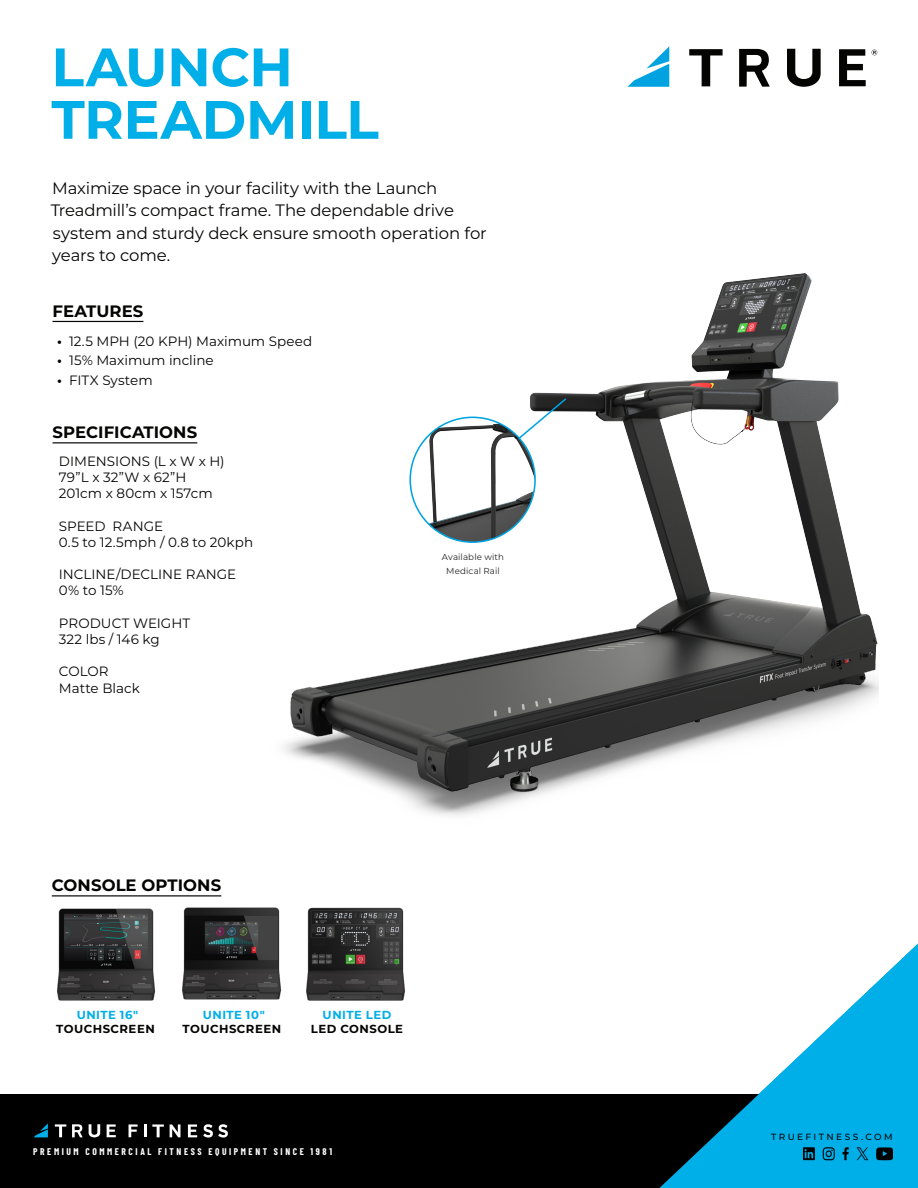
<style>
.page{position:relative;width:918px;height:1188px;background:#fff}
.page>*{position:absolute;margin:0;border:0;box-sizing:border-box;transform-origin:0 0}
.t1{font:700 54px "Montserrat";letter-spacing:-.005em;color:#00aee8}
.t2{font:16.5px/22.5px "Montserrat";letter-spacing:-.01em;color:#040503}
.Force{font:700 16.5px "Montserrat";letter-spacing:.005em;color:#040503}
.t3{font:13.5px "Montserrat";color:#040503}
.t4{font:700 13.5px "Montserrat";color:#040503}
.t5{font:700 11.7px "Montserrat";letter-spacing:.04em;color:#040503}
.t6{font:700 11.7px "Montserrat";letter-spacing:.045em;color:#00aee8}
.t7{font:500 10.65px "Gotham Condensed";letter-spacing:.27em;color:#fff}
.t8{font:500 9px "Gotham";letter-spacing:.295em;color:#040503}
.t9{font:500 9px "Montserrat";letter-spacing:.27em;color:#040503}
.t10{font:8.7px "Montserrat";letter-spacing:.015em;color:#231f20}
</style>
<div class="page">
<img style="left:283px;top:273px;width:595px;height:543px">
<svg style="left:627px;top:46px;width:42px;height:41px"></svg>
<svg style="left:787px;top:49px;width:34px;height:38px"></svg>
<svg style="left:839px;top:49px;width:27px;height:37px"></svg>
<svg style="left:689px;top:49px;width:34px;height:37px"></svg>
<svg style="left:739px;top:49px;width:31px;height:38px"></svg>
<svg style="left:872px;top:50px;width:5px;height:5px"></svg>
<svg style="left:516px;top:397px;width:52px;height:44px"></svg>
<hr style="left:53px;top:321px;width:90px;height:1px;background:#040503">
<hr style="left:53px;top:442px;width:144px;height:1px;background:#040503">
<img style="left:410px;top:417px;width:125px;height:125px;border-radius:62px">
<hr style="left:52px;top:895px;width:169px;height:1px;background:#040503">
<img style="left:57px;top:908px;width:99px;height:93px">
<img style="left:306px;top:907px;width:99px;height:94px">
<img style="left:182px;top:907px;width:100px;height:93px">
<div style="left:0;top:1095px;width:918px;height:93px;background:#000"></div>
<svg style="left:659px;top:944px;width:259px;height:244px;fill:#00aee8"></svg>
<svg style="left:34px;top:1123px;width:14px;height:14px"></svg>
<svg style="left:89px;top:1124px;width:11px;height:13px"></svg>
<svg style="left:107px;top:1124px;width:9px;height:13px"></svg>
<svg style="left:55px;top:1124px;width:11px;height:13px"></svg>
<svg style="left:72px;top:1124px;width:11px;height:13px"></svg>
<svg style="left:129px;top:1124px;width:9px;height:13px"></svg>
<svg style="left:144px;top:1124px;width:20px;height:13px"></svg>
<svg style="left:170px;top:1124px;width:10px;height:13px"></svg>
<svg style="left:188px;top:1124px;width:9px;height:13px"></svg>
<svg style="left:203px;top:1124px;width:25px;height:14px"></svg>
<p class="t1" style="left:51px;top:28px;width:243px">LAUNCH</p>
<p class="t1" style="left:51px;top:81px;width:329px">TREADMILL</p>
<p class="t2" style="left:51px;top:176px;width:438px">Maximize space in your facility with the Launch Treadmill’s compact frame. The dependable drive system and sturdy deck ensure smooth operation for years to come.</p>
<p class="Force" style="left:53px;top:299px;width:92px">FEATURES</p>
<p class="t3" style="left:69px;top:332px;width:245px">12.5 MPH (20 KPH) Maximum Speed</p>
<p class="t3" style="left:69px;top:351px;width:146px">15% Maximum incline</p>
<p class="t3" style="left:69px;top:371px;width:85px">FITX System</p>
<p class="t4" style="left:57px;top:331px;width:6px">•</p>
<p class="t4" style="left:57px;top:351px;width:6px">•</p>
<p class="t4" style="left:57px;top:370px;width:6px">•</p>
<p class="Force" style="left:53px;top:420px;width:146px">SPECIFICATIONS</p>
<p class="t3" style="left:59px;top:452px;width:167px">DIMENSIONS (L x W x H)</p>
<p class="t3" style="left:59px;top:468px;width:129px">79”L x 32”W x 62”H</p>
<p class="t3" style="left:59px;top:484px;width:155px">201cm x 80cm x 157cm</p>
<p class="t3" style="left:59px;top:516px;width:106px">SPEED RANGE</p>
<p class="t3" style="left:59px;top:533px;width:196px">0.5 to 12.5mph / 0.8 to 20kph</p>
<p class="t3" style="left:59px;top:565px;width:179px">INCLINE/DECLINE RANGE</p>
<p class="t3" style="left:59px;top:581px;width:66px">0% to 15%</p>
<p class="t3" style="left:59px;top:614px;width:133px">PRODUCT WEIGHT</p>
<p class="t3" style="left:59px;top:630px;width:102px">322 lbs / 146 kg</p>
<p class="t3" style="left:59px;top:662px;width:51px">COLOR</p>
<p class="t3" style="left:59px;top:678px;width:83px">Matte Black</p>
<p class="t10" style="left:442px;top:551px;width:64px">Available with</p>
<p class="t10" style="left:446px;top:565px;width:55px">Medical Rail</p>
<p class="Force" style="left:52px;top:873px;width:171px">CONSOLE OPTIONS</p>
<p class="t6" style="left:77px;top:1006px;width:63px">UNITE 16"</p>
<p class="t5" style="left:56px;top:1020px;width:100px">TOUCHSCREEN</p>
<p class="t6" style="left:203px;top:1006px;width:64px">UNITE 10"</p>
<p class="t5" style="left:183px;top:1020px;width:100px">TOUCHSCREEN</p>
<p class="t6" style="left:323px;top:1006px;width:70px">UNITE LED</p>
<p class="t5" style="left:311px;top:1020px;width:94px">LED CONSOLE</p>
<p class="t7" style="left:33px;top:1145px;width:295px">PREMIUM COMMERCIAL FITNESS EQUIPMENT SINCE 1981</p>
<p class="t8" style="left:767px;top:1129px;width:128px">TRUEFITNESS.COM</p>
<p class="t9" style="left:771px;top:1130px;width:123px">TRUEFITNESS.COM</p>
</div>
